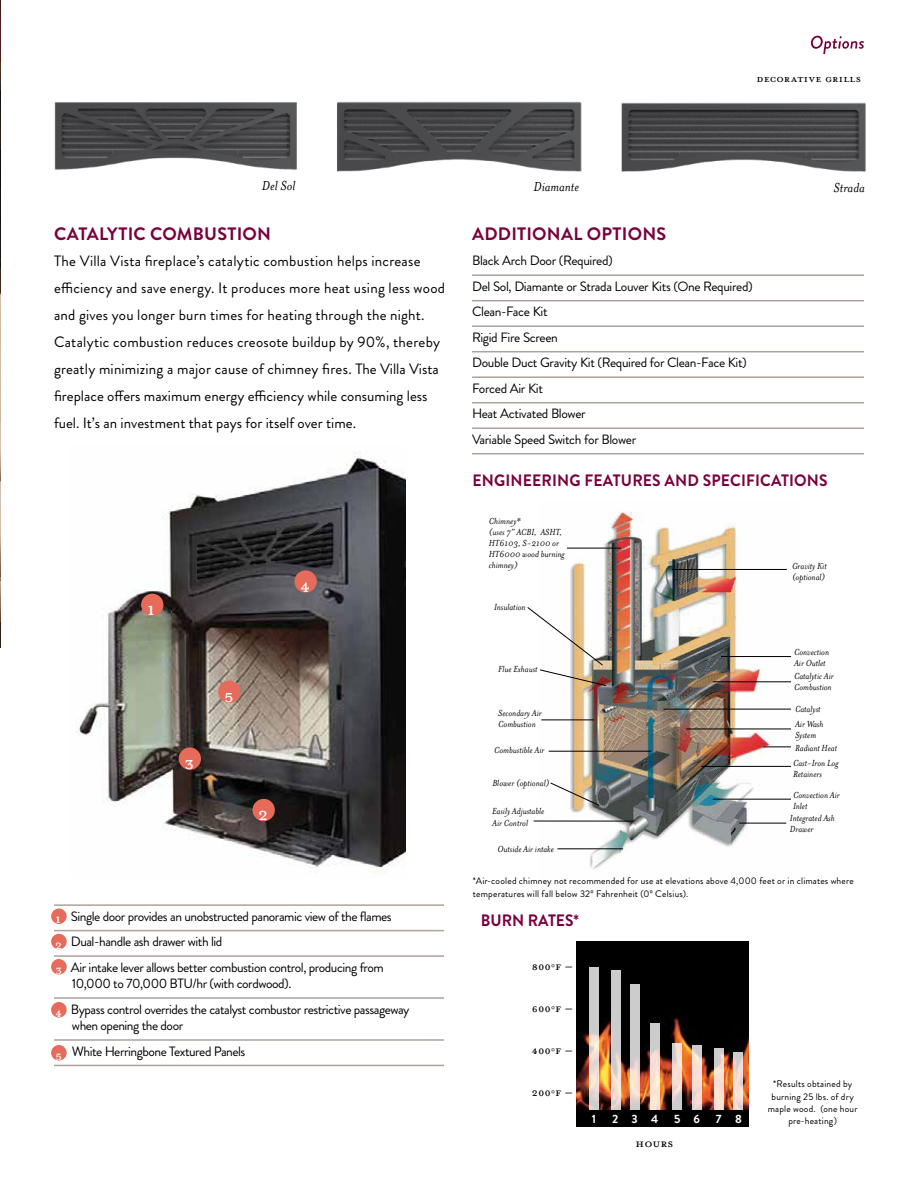
<style>
.page{position:relative;width:918px;height:1188px;background:#fff}
.page>*{position:absolute;margin:0;border:0;box-sizing:border-box;transform-origin:0 0}
.t1{font:27.15px "Mrs Eaves All Petite Caps OT";color:#fff}
.t2{font:18.9px "Mrs Eaves All Petite Caps OT";color:#fff}
.t3{font:700 18px "Brandon Grotesque";letter-spacing:.015em;color:#7a003c}
.t4{font:700 16.5px "Brandon Grotesque";letter-spacing:.01em;color:#7a003c;scale:.95 1}
.t5{font:16.5px "Mrs Eaves All Petite Caps OT";color:#000}
.t6{font:15px/27px "Brandon Grotesque";letter-spacing:.01em;color:#000}
.t7{font:italic 15px "Mrs Eaves OT";color:#000}
.t8{font:15px "Mrs Eaves All Petite Caps OT";letter-spacing:.015em;color:#000}
.t9{font:13.5px/25.5px "Brandon Grotesque";letter-spacing:-.035em;color:#000}
.t10{font:700 12px "Brandon Grotesque";color:#fff}
.t11{font:italic 10.2px/11.1px "Mrs Eaves OT";color:#000}
.t12{font:9.6px/12.3px "Brandon Grotesque";letter-spacing:.015em;color:#000;text-align:center}
</style>
<div class="page">
<img style="left:0;top:0;width:1px;height:648px">
<img style="left:54px;top:102px;width:243px;height:68px">
<img style="left:621px;top:102px;width:245px;height:70px">
<img style="left:337px;top:101px;width:245px;height:71px">
<img style="left:76px;top:452px;width:330px;height:421px">
<div style="left:294px;top:570px;width:23px;height:23px;background:#e66b5b;border-radius:50%"></div>
<div style="left:179px;top:747px;width:22px;height:23px;background:#e66b5b;border-radius:50%"></div>
<div style="left:253px;top:799px;width:22px;height:22px;background:#e66b5b;border-radius:50%"></div>
<div style="left:141px;top:594px;width:22px;height:22px;background:#e66b5b;border-radius:50%"></div>
<div style="left:218px;top:681px;width:22px;height:22px;background:#e66b5b;border-radius:50%"></div>
<hr style="left:54px;top:904px;width:390px;height:2px;background:#aca39b">
<hr style="left:54px;top:930px;width:390px;height:1px;background:#aca39b">
<hr style="left:54px;top:955px;width:390px;height:2px;background:#aca39b">
<hr style="left:54px;top:997px;width:390px;height:2px;background:#aca39b">
<hr style="left:54px;top:1039px;width:390px;height:2px;background:#aca39b">
<hr style="left:54px;top:1065px;width:390px;height:1px;background:#aca39b">
<div style="left:51px;top:1002px;width:16px;height:16px;background:#e66b5b;border-radius:50%"></div>
<div style="left:51px;top:1045px;width:16px;height:16px;background:#e66b5b;border-radius:50%"></div>
<div style="left:51px;top:959px;width:16px;height:16px;background:#e66b5b;border-radius:50%"></div>
<div style="left:51px;top:934px;width:16px;height:15px;background:#e66b5b;border-radius:50%"></div>
<div style="left:51px;top:908px;width:16px;height:16px;background:#e66b5b;border-radius:50%"></div>
<svg style="left:811px;top:36px;width:53px;height:18px"></svg>
<hr style="left:472px;top:274px;width:392px;height:2px;background:#aca39b">
<hr style="left:472px;top:300px;width:392px;height:1px;background:#aca39b">
<hr style="left:472px;top:325px;width:392px;height:2px;background:#aca39b">
<hr style="left:472px;top:351px;width:392px;height:1px;background:#aca39b">
<hr style="left:472px;top:376px;width:392px;height:2px;background:#aca39b">
<hr style="left:472px;top:402px;width:392px;height:1px;background:#aca39b">
<hr style="left:472px;top:427px;width:392px;height:2px;background:#aca39b">
<hr style="left:472px;top:453px;width:392px;height:1px;background:#aca39b">
<img style="left:576px;top:942px;width:172px;height:168px">
<svg style="left:590px;top:967px;width:9px;height:143px"></svg>
<svg style="left:611px;top:970px;width:9px;height:140px"></svg>
<svg style="left:631px;top:984px;width:9px;height:126px"></svg>
<svg style="left:651px;top:1023px;width:9px;height:87px"></svg>
<svg style="left:672px;top:1043px;width:9px;height:67px"></svg>
<svg style="left:692px;top:1045px;width:10px;height:65px"></svg>
<svg style="left:714px;top:1049px;width:10px;height:61px"></svg>
<svg style="left:734px;top:1052px;width:9px;height:58px"></svg>
<div style="left:576px;top:1110px;width:172px;height:17px;background:#000"></div>
<img style="left:557px;top:512px;width:179px;height:358px">
<img style="left:527px;top:548px;width:264px;height:301px">
<hr style="left:739px;top:823px;width:47px;height:1px;background:#000">
<div style="left:511px;top:543px;width:56px;height:11px;background:#fff"></div>
<p class="t8" style="left:757px;top:70px;width:106px">decorative grills</p>
<p class="t7" style="left:262px;top:177px;width:35px">Del Sol</p>
<p class="t7" style="left:534px;top:179px;width:47px">Diamante</p>
<p class="t7" style="left:834px;top:180px;width:33px">Strada</p>
<h3 class="t3" style="left:54px;top:221px;width:219px">CATALYTIC COMBUSTION</h3>
<p class="t6" style="left:54px;top:248px;width:393px">The Villa Vista fireplace’s catalytic combustion helps increase efficiency and save energy. It produces more heat using less wood and gives you longer burn times for heating through the night.<br>Catalytic combustion reduces creosote buildup by 90%, thereby greatly minimizing a major cause of chimney fires. The Villa Vista fireplace offers maximum energy efficiency while consuming less fuel. It’s an investment that pays for itself over time.</p>
<h1 class="t1" style="left:147px;top:592px;width:10px">1</h1>
<h1 class="t1" style="left:184px;top:746px;width:12px">3</h1>
<h1 class="t1" style="left:224px;top:679px;width:12px">5</h1>
<h1 class="t1" style="left:258px;top:797px;width:12px">2</h1>
<h1 class="t1" style="left:300px;top:569px;width:12px">4</h1>
<h2 class="t2" style="left:55px;top:908px;width:8px">1</h2>
<h2 class="t2" style="left:55px;top:933px;width:9px">2</h2>
<h2 class="t2" style="left:55px;top:958px;width:9px">3</h2>
<h2 class="t2" style="left:55px;top:1001px;width:9px">4</h2>
<h2 class="t2" style="left:55px;top:1044px;width:9px">5</h2>
<p class="t9" style="left:71px;top:904px;width:322px">Single door provides an unobstructed panoramic view of the flames<br>Dual-handle ash drawer with lid<br>Air intake lever allows better combustion control, producing from</p>
<p class="t9" style="left:71px;top:971px;width:340px">10,000 to 70,000 BTU/hr (with cordwood).<br>Bypass control overrides the catalyst combustor restrictive passageway</p>
<p class="t9" style="left:72px;top:1013px;width:175px">when opening the door<br>White Herringbone Textured Panels</p>
<h3 class="t3" style="left:472px;top:221px;width:196px">ADDITIONAL OPTIONS</h3>
<p class="t9" style="left:472px;top:248px;width:282px">Black Arch Door (Required)<br>Del Sol, Diamante or Strada Louver Kits (One Required)<br>Clean-Face Kit<br>Rigid Fire Screen<br>Double Duct Gravity Kit (Required for Clean-Face Kit)<br>Forced Air Kit<br>Heat Activated Blower<br>Variable Speed Switch for Blower</p>
<p class="t4" style="left:473px;top:468px;width:375px">ENGINEERING FEATURES AND SPECIFICATIONS</p>
<p class="t11" style="left:489px;top:515px;width:77px">Chimney*<br>(uses 7” ACBI, ASHT,<br>HT6103, S-2100 or<br>HT6000 wood burning chimney)</p>
<p class="t11" style="left:494px;top:601px;width:33px">Insulation</p>
<p class="t11" style="left:498px;top:663px;width:41px">Flue Exhaust</p>
<p class="t11" style="left:498px;top:708px;width:45px">Secondary Air<br>Combustion</p>
<p class="t11" style="left:494px;top:745px;width:52px">Combustible Air</p>
<p class="t11" style="left:492px;top:778px;width:58px">Blower (optional)</p>
<p class="t11" style="left:492px;top:806px;width:54px">Easily Adjustable<br>Air Control</p>
<p class="t11" style="left:498px;top:844px;width:58px">Outside Air intake</p>
<p class="t11" style="left:792px;top:560px;width:36px">Gravity Kit (optional)</p>
<p class="t11" style="left:794px;top:646px;width:37px">Convection<br>Air Outlet</p>
<p class="t11" style="left:794px;top:671px;width:41px">Catalytic Air<br>Combustion</p>
<p class="t11" style="left:795px;top:702px;width:30px;line-height:14.4px">Catalyst<br>Air Wash</p>
<p class="t11" style="left:795px;top:728px;width:43px;line-height:13.2px">System<br>Radiant Heat</p>
<p class="t11" style="left:793px;top:758px;width:47px">Cast-Iron Log<br>Retainers</p>
<p class="t11" style="left:790px;top:789px;width:51px">Convection Air<br>Inlet<br>Integrated Ash<br>Drawer</p>
<p class="t12" style="left:473px;top:875px;width:382px;text-align:left">*Air-cooled chimney not recommended for use at elevations above 4,000 feet or in climates where temperatures will fall below 32º Fahrenheit (0º Celsius).</p>
<p class="t4" style="left:481px;top:909px;width:105px">BURN RATES*</p>
<p class="t5" style="left:532px;top:956px;width:42px">800°F –</p>
<p class="t5" style="left:532px;top:998px;width:42px">600°F –</p>
<p class="t5" style="left:532px;top:1040px;width:42px">400°F –</p>
<p class="t5" style="left:532px;top:1082px;width:42px">200°F –</p>
<p class="t10" style="left:592px;top:1111px;width:6px">1</p>
<p class="t10" style="left:612px;top:1111px;width:48px">2 3 4</p>
<p class="t10" style="left:674px;top:1111px;width:28px">5 6</p>
<p class="t10" style="left:716px;top:1111px;width:27px">7 8</p>
<p class="t5" style="left:636px;top:1133px;width:39px">HOURS</p>
<p class="t12" style="left:768px;top:1078px;width:91px">*Results obtained by burning 25 lbs. of dry maple wood. (one hour pre-heating)</p>
</div>
